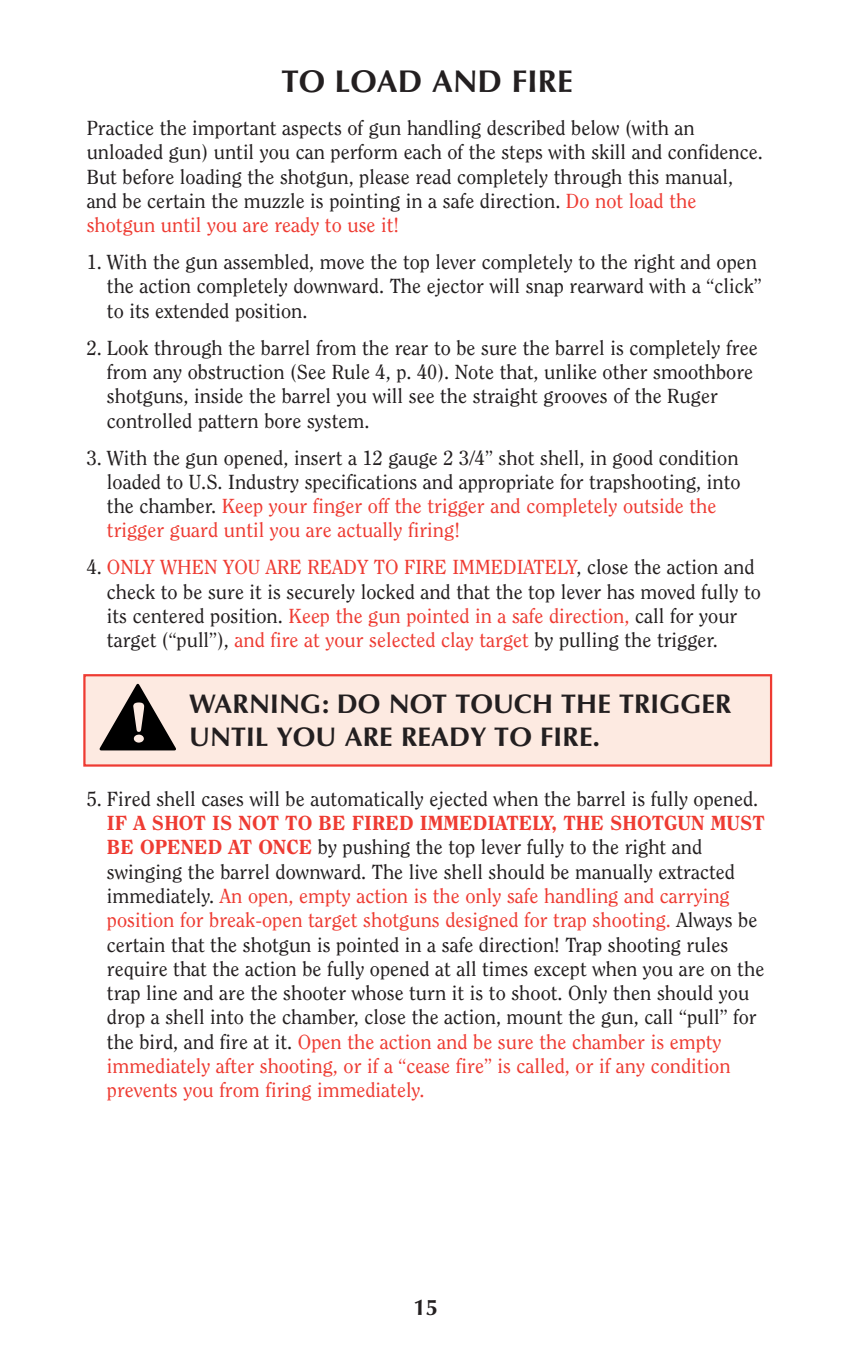
<style>
.page{position:relative;width:851px;height:1359px;background:#fff}
.page>*{position:absolute;margin:0;border:0;box-sizing:border-box;transform-origin:0 0}
.t1{font:700 31.5px "Optima";color:#231f20}
.t2{font:700 27px/32.9px "Optima";color:#231f20}
.t3{font:700 22.5px "Optima";color:#231f20}
.t4{font:20.25px/24.3px "Clearface";color:#231f20}
.s1{color:#ee3b32}
.s2{font-weight:800;color:#ee3b32}
</style>
<div class="page">
<div style="left:84px;top:675px;width:687px;height:91px;background:#fdeae1"></div>
<div style="left:83px;top:674px;width:689px;height:93px;border:2px solid #ee3b32"></div>
<svg style="left:99px;top:683px;width:77px;height:67px"></svg>
<h1 class="t1" style="left:281px;top:69px;width:293px">TO LOAD AND FIRE</h1>
<p class="t4" style="left:87px;top:117px;width:677px">Practice the important aspects of gun handling described below (with an unloaded gun) until you can perform each of the steps with skill and confidence.<br>But before loading the shotgun, please read completely through this manual, and be certain the muzzle is pointing in a safe direction. <span class="s1">Do not load the shotgun until you are ready to use it!</span></p>
<p class="t4" style="left:107px;top:251px;width:656px;text-indent:-20px">1. With the gun assembled, move the top lever completely to the right and open the action completely downward. The ejector will snap rearward with a “click” to its extended position.</p>
<p class="t4" style="left:107px;top:337px;width:652px;text-indent:-20px">2. Look through the barrel from the rear to be sure the barrel is completely free from any obstruction (See Rule 4, p. 40). Note that, unlike other smoothbore shotguns, inside the barrel you will see the straight grooves of the Ruger controlled pattern bore system.</p>
<p class="t4" style="left:107px;top:447px;width:635px;text-indent:-20px">3. With the gun opened, insert a 12 gauge 2 3/4” shot shell, in good condition loaded to U.S. Industry specifications and appropriate for trapshooting, into the chamber. <span class="s1">Keep your finger off the trigger and completely outside the trigger guard until you are actually firing!</span></p>
<p class="t4" style="left:107px;top:557px;width:655px;text-indent:-20px">4. <span class="s1">ONLY WHEN YOU ARE READY TO FIRE IMMEDIATELY</span>, close the action and check to be sure it is securely locked and that the top lever has moved fully to its centered position. <span class="s1">Keep the gun pointed in a safe direction,</span> call for your target (“pull”), <span class="s1">and fire at your selected clay target</span> by pulling the trigger.</p>
<h2 class="t2" style="left:189px;top:690px;width:544px">WARNING: DO NOT TOUCH THE TRIGGER<br>UNTIL YOU ARE READY TO FIRE.</h2>
<p class="t4" style="left:87px;top:788px;width:673px">5. Fired shell cases will be automatically ejected when the barrel is fully opened.</p>
<p class="t4" style="left:107px;top:812px;width:659px"><span class="s2">IF A SHOT IS NOT TO BE FIRED IMMEDIATELY, THE SHOTGUN MUST BE OPENED AT ONCE</span> by pushing the top lever fully to the right and swinging the barrel downward. The live shell should be manually extracted immediately. <span class="s1">An open, empty action is the only safe handling and carrying position for break-open target shotguns designed for trap shooting.</span> Always be certain that the shotgun is pointed in a safe direction! Trap shooting rules require that the action be fully opened at all times except when you are on the trap line and are the shooter whose turn it is to shoot. Only then should you drop a shell into the chamber, close the action, mount the gun, call “pull” for the bird, and fire at it. <span class="s1">Open the action and be sure the chamber is empty immediately after shooting, or if a “cease fire” is called, or if any condition prevents you from firing immediately.</span></p>
<p class="t3" style="left:413px;top:1298px;width:27px">15</p>
</div>
